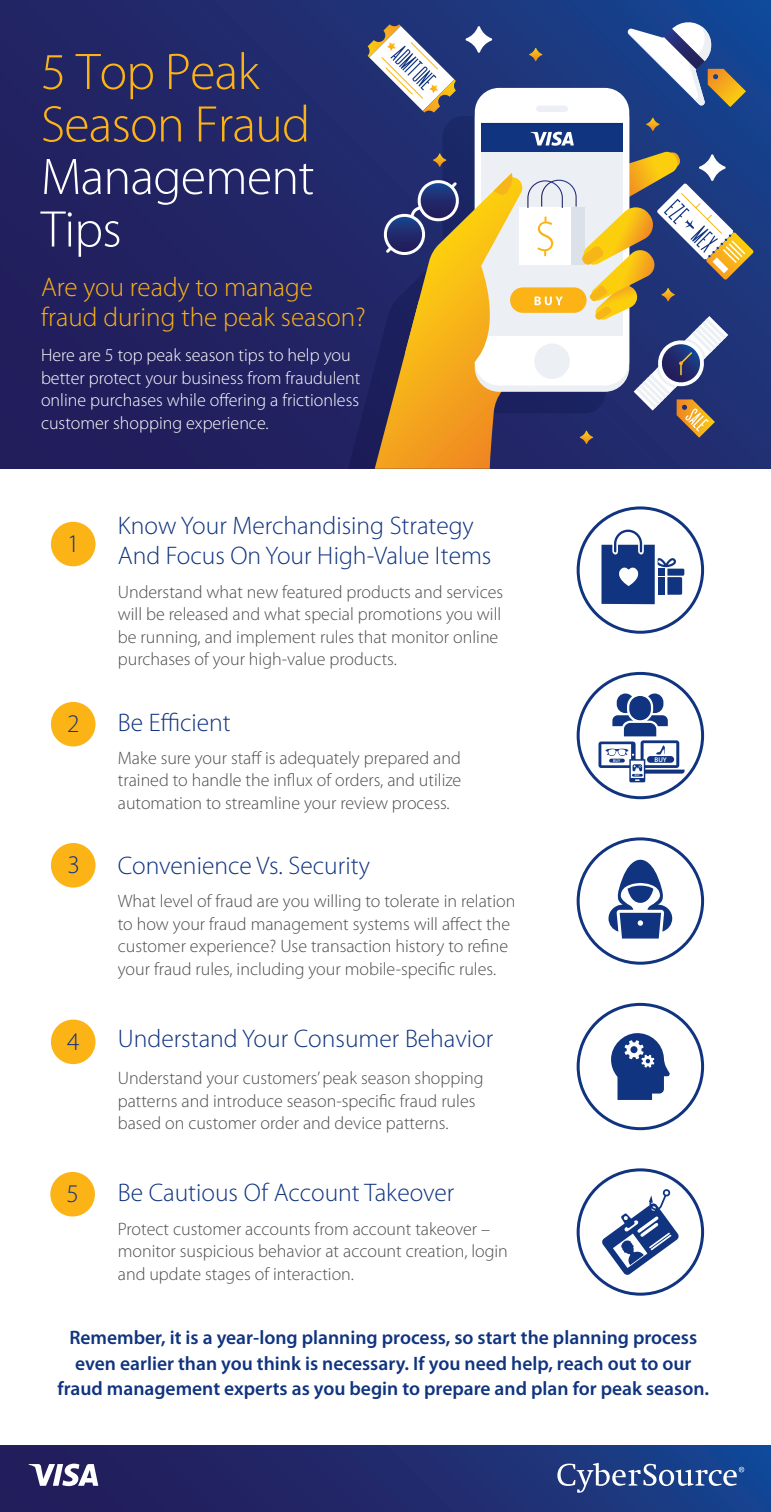
<style>
.page{position:relative;width:771px;height:1512px;background:#fff}
.page>*{position:absolute;margin:0;border:0;box-sizing:border-box;transform-origin:0 0}
.t1{font:300 51.9px/52.5px "Myriad Pro";letter-spacing:-.015em;color:#fbb316}
.t2{font:300 51.9px/52.5px "Myriad Pro";letter-spacing:-.015em;color:#fff}
.t3{font:300 27px/30px "Myriad Pro";color:#fbb316}
.t4{font:300 25.5px/29.2px "Myriad Pro";color:#10347f}
.t5{font:600 19.5px/25.5px "Myriad Pro";color:#10347f;text-align:center}
.t6{font:300 18px/22.5px "Myriad Pro";color:#4d4d4f}
.t7{font:300 18px/22.5px "Myriad Pro";color:#fff}
.t8{font:600 6.75px "Myriad Pro";color:#fff}
.t9{font:600 3.9px "Myriad Pro";color:#fff}
.t10{font:600 2.7px "Myriad Pro";color:#fff}
</style>
<div class="page">
<div style="left:0;top:0;width:770px;height:469px;background:linear-gradient(to right,#251b58,#19448f)"></div>
<div style="left:442px;top:116px;width:163px;height:297px;background:#1a2968;border-radius:21px"></div>
<div style="left:474px;top:88px;width:154px;height:297px;background:#fff;border-radius:24px"></div>
<div style="left:536px;top:106px;width:31px;height:6px;background:#ecf0f4;border-radius:3px"></div>
<div style="left:481px;top:123px;width:141px;height:29px;background:#10347f"></div>
<svg style="left:530px;top:132px;width:43px;height:14px"></svg>
<hr style="left:481px;top:123px;width:141px;height:2px;background:#ecf0f4">
<svg style="left:645px;top:118px;width:14px;height:13px"></svg>
<svg style="left:528px;top:48px;width:14px;height:13px"></svg>
<svg style="left:626px;top:20px;width:119px;height:87px"></svg>
<svg style="left:348px;top:152px;width:405px;height:317px;background:#8c827f"></svg>
<svg style="left:465px;top:26px;width:27px;height:27px"></svg>
<svg style="left:367px;top:24px;width:88px;height:89px"></svg>
<div style="left:0;top:1446px;width:770px;height:66px;background:linear-gradient(to right,#261753,#19418c)"></div>
<svg style="left:557px;top:1463px;width:186px;height:30px;background:#46629d"></svg>
<svg style="left:29px;top:1464px;width:69px;height:22px"></svg>
<div style="left:51px;top:702px;width:44px;height:44px;background:#fbb316;border-radius:50%"></div>
<div style="left:51px;top:1020px;width:44px;height:44px;background:#fbb316;border-radius:50%"></div>
<div style="left:51px;top:843px;width:44px;height:45px;background:#fbb316;border-radius:50%"></div>
<div style="left:50px;top:1172px;width:45px;height:45px;background:#fbb316;border-radius:50%"></div>
<svg style="left:576px;top:837px;width:127px;height:128px"></svg>
<svg style="left:576px;top:1168px;width:127px;height:128px"></svg>
<div style="left:51px;top:522px;width:44px;height:44px;background:#fbb316;border-radius:50%"></div>
<svg style="left:576px;top:506px;width:127px;height:128px"></svg>
<svg style="left:576px;top:672px;width:127px;height:127px"></svg>
<svg style="left:576px;top:1003px;width:127px;height:127px"></svg>
<h1 class="t1" style="left:41px;top:46px;width:270px">5 Top Peak<br>Season Fraud</h1>
<h1 class="t2" style="left:41px;top:151px;width:275px">Management<br>Tips</h1>
<h2 class="t3" style="left:41px;top:272px;width:326px">Are you ready to manage fraud during the peak season?</h2>
<p class="t7" style="left:41px;top:344px;width:321px">Here are 5 top peak season tips to help you better protect your business from fraudulent online purchases while offering a frictionless customer shopping experience.</p>
<h3 class="t4" style="left:67px;top:529px;width:14px">1</h3>
<h3 class="t4" style="left:118px;top:512px;width:375px">Know Your Merchandising Strategy<br>And Focus On Your High-Value Items</h3>
<p class="t6" style="left:118px;top:581px;width:386px">Understand what new featured products and services will be released and what special promotions you will be running, and implement rules that monitor online purchases of your high-value products.</p>
<h3 class="t4" style="left:67px;top:710px;width:14px">2</h3>
<h3 class="t4" style="left:118px;top:708px;width:114px">Be Efficient</h3>
<p class="t6" style="left:118px;top:747px;width:345px;text-align:justify">Make sure your staff is adequately prepared and trained to handle the influx of orders, and utilize automation to streamline your review process.</p>
<h3 class="t4" style="left:67px;top:851px;width:14px">3</h3>
<h3 class="t4" style="left:118px;top:851px;width:254px">Convenience Vs. Security</h3>
<p class="t6" style="left:118px;top:890px;width:399px">What level of fraud are you willing to tolerate in relation to how your fraud management systems will affect the customer experience? Use transaction history to refine your fraud rules, including your mobile-specific rules.</p>
<h3 class="t4" style="left:67px;top:1027px;width:14px">4</h3>
<h3 class="t4" style="left:118px;top:1025px;width:377px">Understand Your Consumer Behavior</h3>
<p class="t6" style="left:118px;top:1067px;width:367px">Understand your customers’ peak season shopping patterns and introduce season-specific fraud rules based on customer order and device patterns.</p>
<h3 class="t4" style="left:66px;top:1180px;width:14px">5</h3>
<h3 class="t4" style="left:118px;top:1178px;width:338px">Be Cautious Of Account Takeover</h3>
<p class="t6" style="left:118px;top:1218px;width:391px">Protect customer accounts from account takeover – monitor suspicious behavior at account creation, login and update stages of interaction.</p>
<p class="t9" style="left:613px;top:759px;width:9px">BUY</p>
<p class="t8" style="left:654px;top:756px;width:14px">BUY</p>
<p class="t10" style="left:634px;top:774px;width:6px">BUY</p>
<p class="t5" style="left:57px;top:1325px;width:652px">Remember, it is a year-long planning process, so start the planning process even earlier than you think is necessary. If you need help, reach out to our fraud management experts as you begin to prepare and plan for peak season.</p>
</div>
